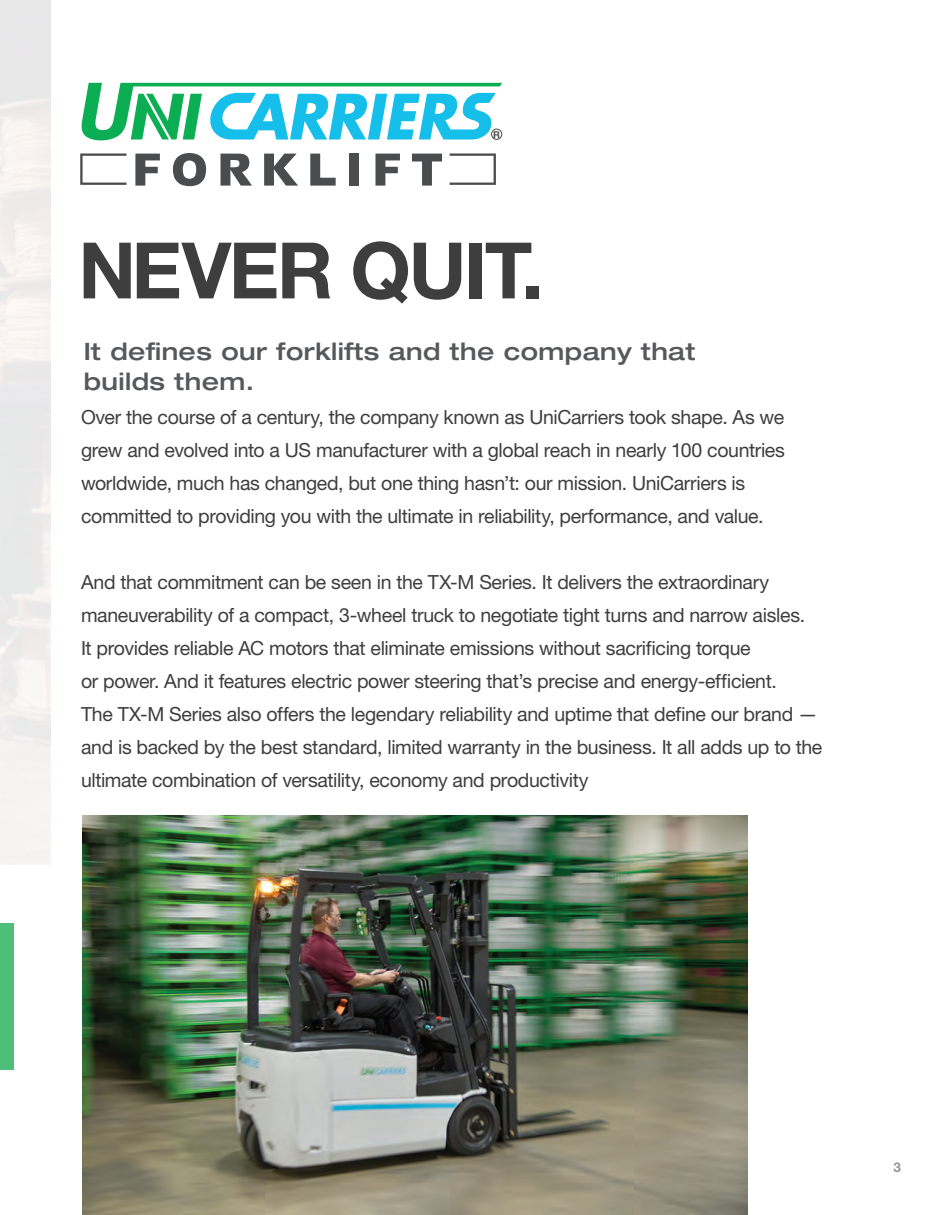
<style>
.page{position:relative;width:945px;height:1215px;background:#fff}
.page>*{position:absolute;margin:0;border:0;box-sizing:border-box;transform-origin:0 0}
.t1{font:700 78px "Helvetica Neue LT Std";letter-spacing:-.03em;color:#3e3e3f}
.t2{font:500 expanded 24px/30px "Helvetica Neue LT Std";letter-spacing:.02em;color:#57585a}
.t3{font:19.5px/33px "Helvetica Neue LT Std";letter-spacing:-.02em;color:#3e3e3f}
.t4{font:700 13.5px "Helvetica Neue LT Std";color:#939598}
.t5{font:700 9.45px "Helvetica Neue LT Std";color:#4b4c4d}
</style>
<div class="page">
<div style="left:0;top:923px;width:14px;height:147px;background:#4dbf78"></div>
<svg style="left:81px;top:83px;width:421px;height:57px"></svg>
<svg style="left:80px;top:153px;width:47px;height:32px"></svg>
<svg style="left:450px;top:153px;width:46px;height:32px"></svg>
<svg style="left:135px;top:154px;width:25px;height:32px"></svg>
<svg style="left:173px;top:153px;width:33px;height:33px"></svg>
<svg style="left:220px;top:154px;width:32px;height:32px"></svg>
<svg style="left:264px;top:154px;width:34px;height:32px"></svg>
<svg style="left:310px;top:154px;width:26px;height:32px"></svg>
<div style="left:349px;top:154px;width:10px;height:32px;background:#4b4c4d"></div>
<svg style="left:375px;top:154px;width:25px;height:32px"></svg>
<svg style="left:412px;top:154px;width:30px;height:32px"></svg>
<div style="left:491px;top:129px;width:11px;height:11px;border:1px solid #4b4c4d;border-radius:50%"></div>
<img style="left:83px;top:816px;width:665px;height:399px">
<p class="t5" style="left:493px;top:128px;width:8px">R</p>
<p class="t1" style="left:78px;top:222px;width:466px">NEVER QUIT.</p>
<p class="t2" style="left:84px;top:336px;width:613px">It defines our forklifts and the company that builds them.</p>
<p class="t3" style="left:81px;top:400px;width:705px">Over the course of a century, the company known as UniCarriers took shape. As we grew and evolved into a US manufacturer with a global reach in nearly 100 countries worldwide, much has changed, but one thing hasn’t: our mission. UniCarriers is committed to providing you with the ultimate in reliability, performance, and value.</p>
<p class="t3" style="left:81px;top:565px;width:743px">And that commitment can be seen in the TX-M Series. It delivers the extraordinary maneuverability of a compact, 3-wheel truck to negotiate tight turns and narrow aisles.<br>It provides reliable AC motors that eliminate emissions without sacrificing torque<br>or power. And it features electric power steering that’s precise and energy-efficient.<br>The TX-M Series also offers the legendary reliability and uptime that define our brand — and is backed by the best standard, limited warranty in the business. It all adds up to the ultimate combination of versatility, economy and productivity</p>
<p class="t4" style="left:893px;top:1158px;width:9px">3</p>
</div>
